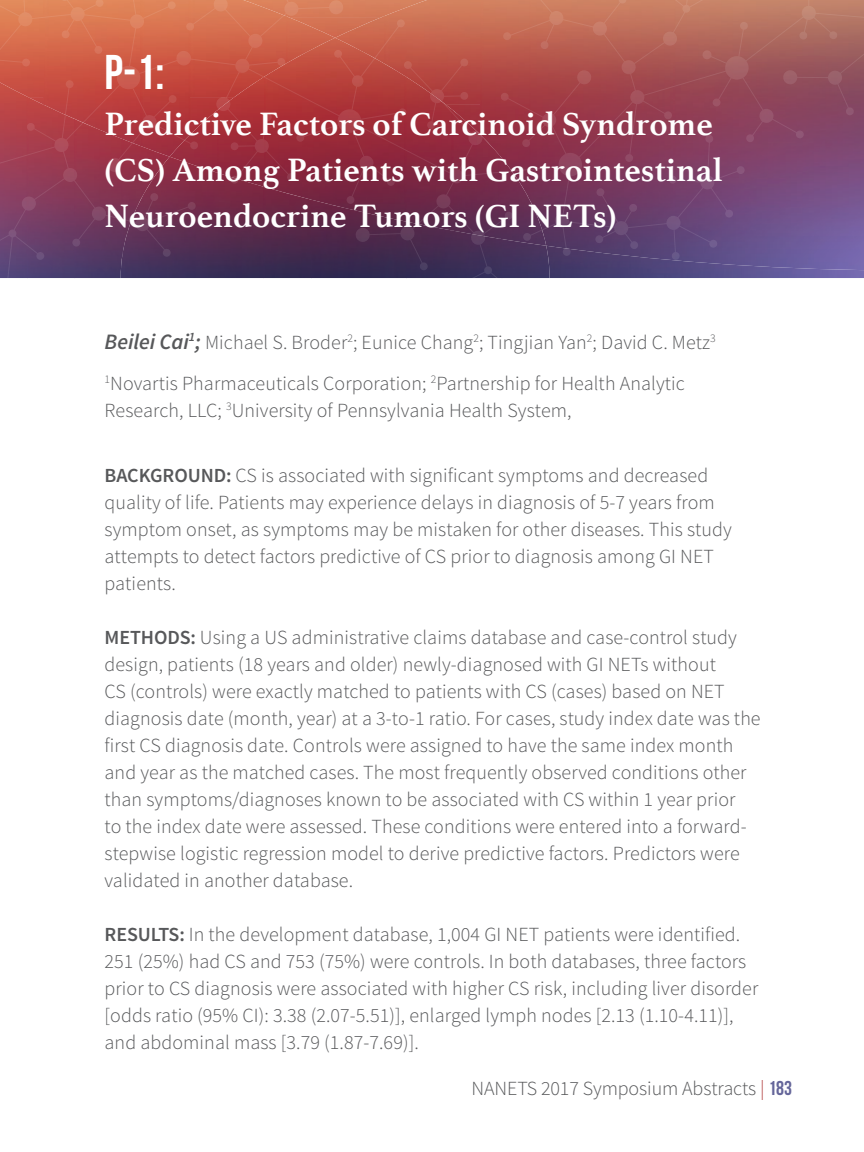
<style>
.page{position:relative;width:864px;height:1152px;background:#fff}
.page>*{position:absolute;margin:0;border:0;box-sizing:border-box;transform-origin:0 0}
.t1{font:700 48.8px "Bebas Neue";color:#fff}
.t2{font:700 34px/46px "Athelas";color:#fff}
.t3{font:300 20px/27px "Source Sans Pro";letter-spacing:.005em;color:#57585a}
.s1{font-weight:600;font-style:italic;font-size:22px}
.s2{font-weight:600}
.s3{color:#af3d3c}
.s4{font-family:"Bebas Neue";font-weight:700;color:#65669a}
</style>
<div class="page">
<svg style="left:0;top:0;width:864px;height:279px;background:#934756"></svg>
<p class="t1" style="left:105px;top:45px;width:62px">P-1:</p>
<p class="t2" style="left:105px;top:100px;width:620px">Predictive Factors of Carcinoid Syndrome (CS) Among Patients with Gastrointestinal<br>Neuroendocrine Tumors (GI NETs)</p>
<p class="t3" style="left:105px;top:329px;width:613px"><span class="s1">Beilei Cai</span><sup>1</sup><span class="s1">;</span> Michael S. Broder<sup>2</sup>; Eunice Chang<sup>2</sup>; Tingjian Yan<sup>2</sup>; David C. Metz<sup>3</sup></p>
<p class="t3" style="left:105px;top:370px;width:582px"><sup>1</sup>Novartis Pharmaceuticals Corporation; <sup>2</sup>Partnership for Health Analytic<br>Research, LLC; <sup>3</sup>University of Pennsylvania Health System,</p>
<p class="t3" style="left:105px;top:462px;width:629px"><span class="s2">BACKGROUND:</span> CS is associated with significant symptoms and decreased quality of life. Patients may experience delays in diagnosis of 5-7 years from symptom onset, as symptoms may be mistaken for other diseases. This study attempts to detect factors predictive of CS prior to diagnosis among GI NET patients.</p>
<p class="t3" style="left:105px;top:624px;width:658px"><span class="s2">METHODS:</span> Using a US administrative claims database and case-control study design, patients (18 years and older) newly-diagnosed with GI NETs without<br>CS (controls) were exactly matched to patients with CS (cases) based on NET diagnosis date (month, year) at a 3-to-1 ratio. For cases, study index date was the first CS diagnosis date. Controls were assigned to have the same index month and year as the matched cases. The most frequently observed conditions other than symptoms/diagnoses known to be associated with CS within 1 year prior<br>to the index date were assessed. These conditions were entered into a forward&shy;stepwise logistic regression model to derive predictive factors. Predictors were validated in another database.</p>
<p class="t3" style="left:105px;top:921px;width:655px"><span class="s2">RESULTS:</span> In the development database, 1,004 GI NET patients were identified.<br>251 (25%) had CS and 753 (75%) were controls. In both databases, three factors prior to CS diagnosis were associated with higher CS risk, including liver disorder [odds ratio (95% CI): 3.38 (2.07-5.51)], enlarged lymph nodes [2.13 (1.10-4.11)], and abdominal mass [3.79 (1.87-7.69)].</p>
<p class="t3" style="left:472px;top:1075px;width:322px">NANETS 2017 Symposium Abstracts <span class="s3">|</span> <span class="s4">183</span></p>
</div>
